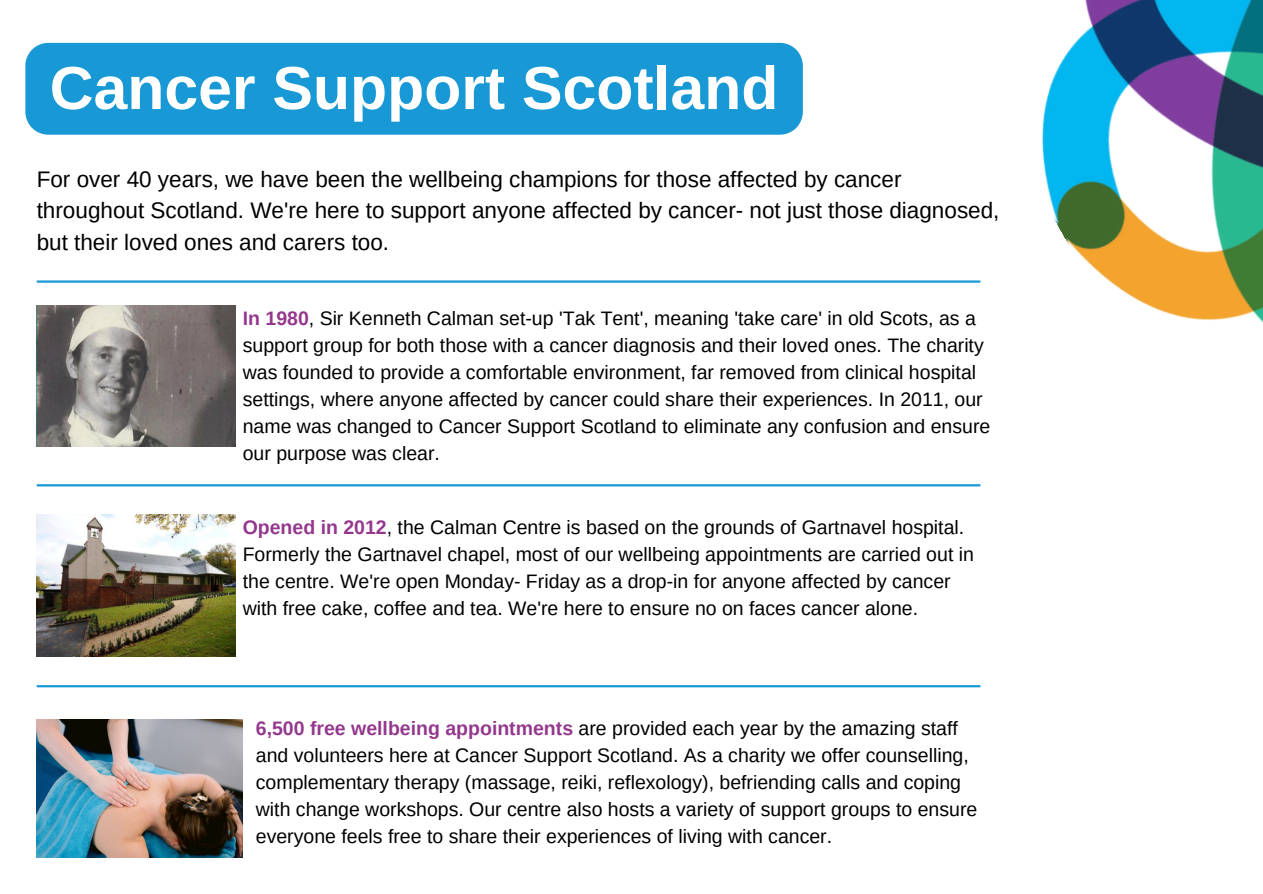
<style>
.page{position:relative;width:1263px;height:894px;background:#fff}
.page>*{position:absolute;margin:0;border:0;box-sizing:border-box;transform-origin:0 0}
.t1{font:700 60.75px "Arimo";color:#fff}
.t2{font:22.5px/31.5px "Arimo";color:#000}
.t3{font:19.5px/27px "Arimo";color:#000}
.s1{font-weight:700;color:#94388d}
</style>
<div class="page">
<img style="left:918px;top:0;width:345px;height:486px">
<img style="left:37px;top:719px;width:206px;height:138px">
<img style="left:37px;top:305px;width:199px;height:141px">
<hr style="left:37px;top:280px;width:943px;height:2px;background:#1899d6">
<hr style="left:37px;top:484px;width:943px;height:2px;background:#1899d6">
<hr style="left:37px;top:685px;width:943px;height:2px;background:#1899d6">
<img style="left:37px;top:515px;width:199px;height:141px">
<div style="left:25px;top:43px;width:778px;height:92px;background:#1899d6"></div>
<h1 class="t1" style="left:50px;top:54px;width:730px">Cancer Support Scotland</h1>
<p class="t2" style="left:37px;top:163px;width:964px">For over 40 years, we have been the wellbeing champions for those affected by cancer throughout Scotland. We're here to support anyone affected by cancer- not just those diagnosed, but their loved ones and carers too.</p>
<p class="t3" style="left:243px;top:304px;width:749px"><span class="s1">In 1980</span>, Sir Kenneth Calman set-up 'Tak Tent', meaning 'take care' in old Scots, as a support group for both those with a cancer diagnosis and their loved ones. The charity was founded to provide a comfortable environment, far removed from clinical hospital settings, where anyone affected by cancer could share their experiences. In 2011, our name was changed to Cancer Support Scotland to eliminate any confusion and ensure our purpose was clear.</p>
<p class="t3" style="left:243px;top:513px;width:733px"><span class="s1">Opened in 2012</span>, the Calman Centre is based on the grounds of Gartnavel hospital.<br>Formerly the Gartnavel chapel, most of our wellbeing appointments are carried out in the centre. We're open Monday- Friday as a drop-in for anyone affected by cancer with free cake, coffee and tea. We're here to ensure no on faces cancer alone.</p>
<p class="t3" style="left:256px;top:714px;width:723px"><span class="s1">6,500 free wellbeing appointments</span> are provided each year by the amazing staff and volunteers here at Cancer Support Scotland. As a charity we offer counselling, complementary therapy (massage, reiki, reflexology), befriending calls and coping with change workshops. Our centre also hosts a variety of support groups to ensure everyone feels free to share their experiences of living with cancer.</p>
</div>
